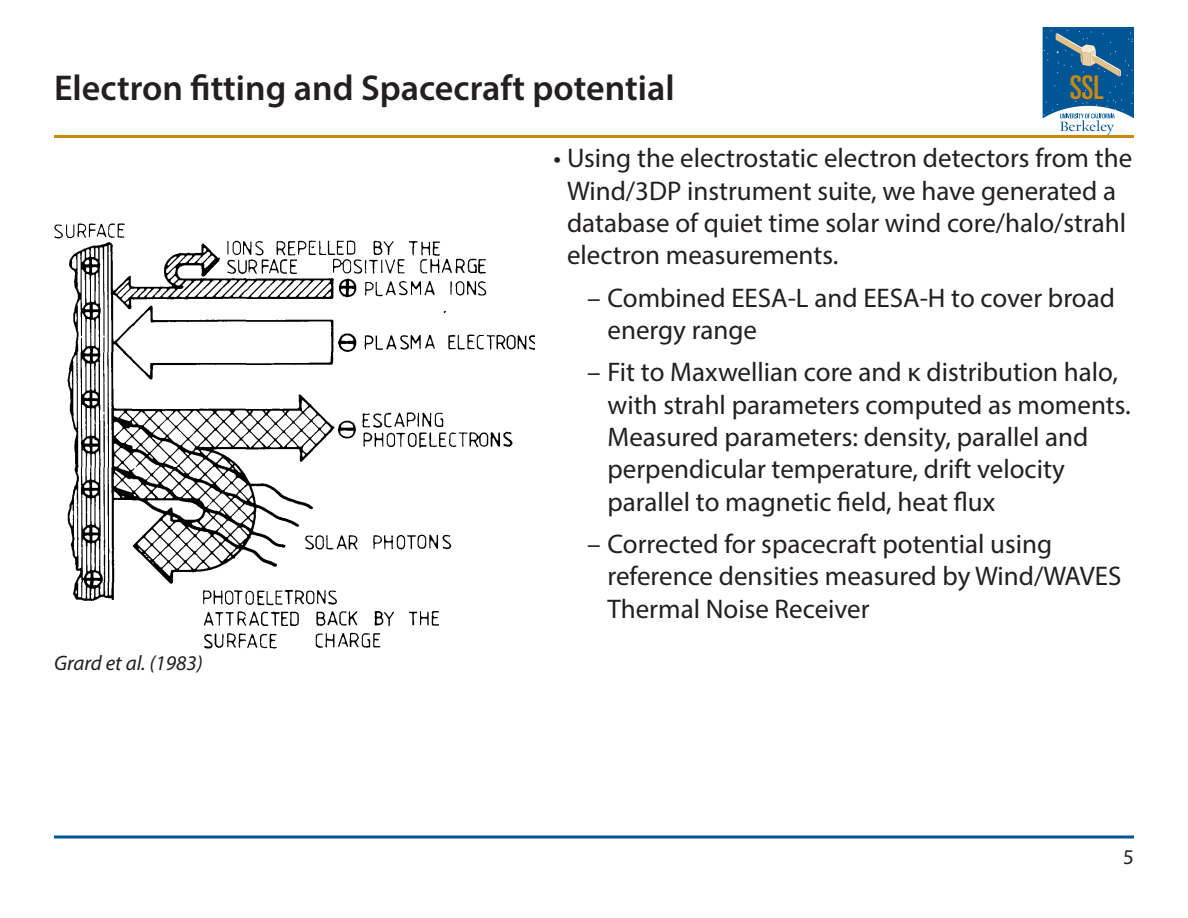
<style>
.page{position:relative;width:1188px;height:918px;background:#fff}
.page>*{position:absolute;margin:0;border:0;box-sizing:border-box;transform-origin:0 0}
.Slide_Heading{font:600 36px "Myriad Pro";color:#231f20}
.t1{font:ultra-condensed 32.7px "Univers LT Std";color:#c8890e}
.t2{font:27px/32.4px "Myriad Pro";color:#231f20}
.Image_Caption{font:italic 21px "Myriad Pro";color:#231f20}
.t3{font:21px "Myriad Pro";color:#231f20}
</style>
<div class="page">
<hr style="left:54px;top:135px;width:1080px;height:3px;background:#c8890e">
<hr style="left:54px;top:836px;width:1080px;height:2px;background:#005595">
<svg style="left:1043px;top:27px;width:91px;height:108px"></svg>
<img style="left:54px;top:223px;width:481px;height:426px">
<p class="Slide_Heading" style="left:54px;top:65px;width:622px">Electron fitting and Spacecraft potential</p>
<p class="t1" style="left:1070px;top:69px;width:35px">SSL</p>
<p class="Image_Caption" style="left:54px;top:650px;width:150px">Grard et al. (1983)</p>
<p class="t2" style="left:567px;top:142px;width:567px;text-indent:-14px">• Using the electrostatic electron detectors from the Wind/3DP instrument suite, we have generated a database of quiet time solar wind core/halo/strahl electron measurements.</p>
<p class="t2" style="left:608px;top:281px;width:509px;text-indent:-20px">– Combined EESA-L and EESA-H to cover broad energy range</p>
<p class="t2" style="left:608px;top:355px;width:525px;text-indent:-20px">– Fit to Maxwellian core and κ distribution halo, with strahl parameters computed as moments.<br>Measured parameters: density, parallel and perpendicular temperature, drift velocity parallel to magnetic field, heat flux</p>
<p class="t2" style="left:608px;top:527px;width:515px;text-indent:-20px">– Corrected for spacecraft potential using reference densities measured by Wind/WAVES<br>Thermal Noise Receiver</p>
<p class="t3" style="left:1123px;top:844px;width:12px">5</p>
</div>
